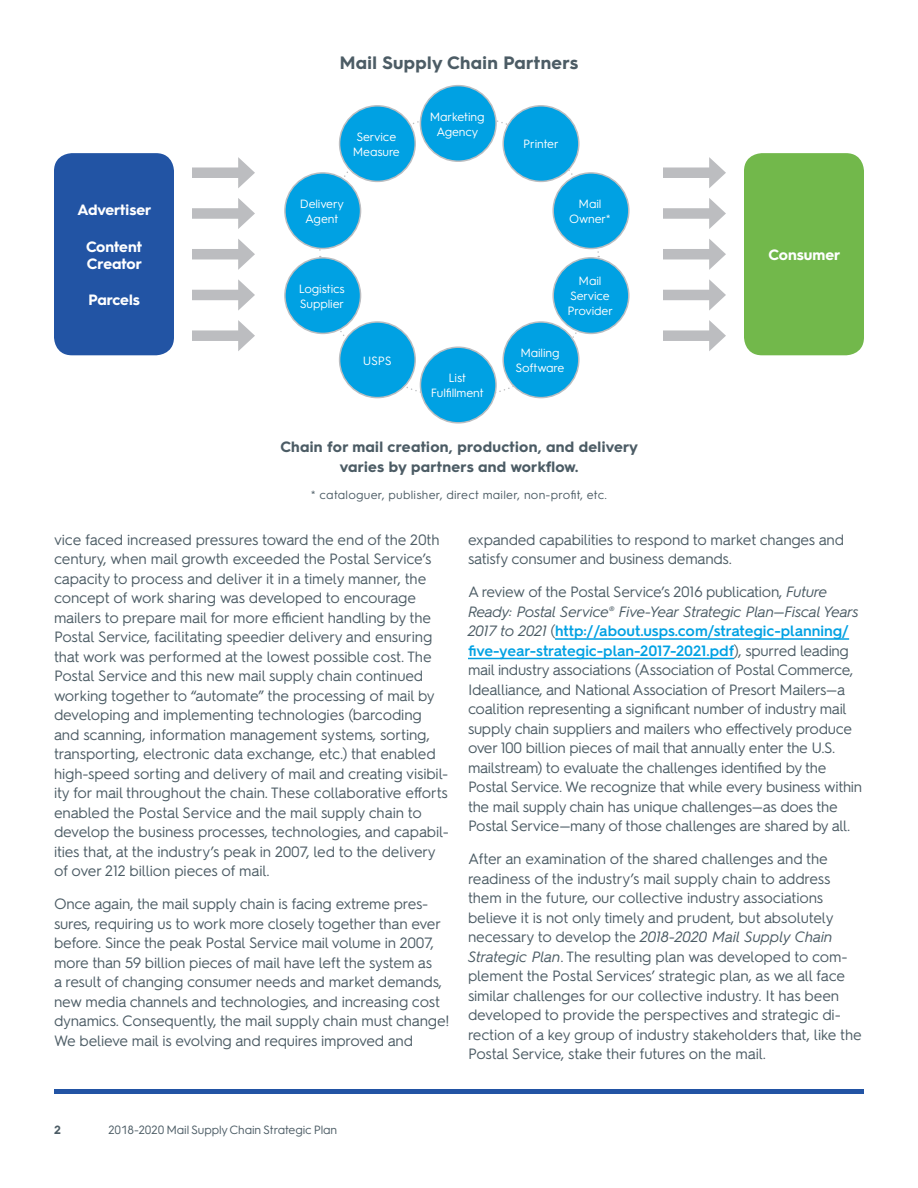
<style>
.page{position:relative;width:918px;height:1188px;background:#fff}
.page>*{position:absolute;margin:0;border:0;box-sizing:border-box;transform-origin:0 0}
.t1{font:700 18px "Hurme Geometric Sans 3";letter-spacing:.02em;color:#4c5c65}
.t2{font:15px/19.5px "Hurme Geometric Sans 3";letter-spacing:-.015em;color:#4c5c65}
.t3{font:700 15px/19.5px "Hurme Geometric Sans 3";letter-spacing:.02em;color:#4c5c65;text-align:center}
.t4{font:700 15px/16.5px "Hurme Geometric Sans 3";color:#fff}
.t5{font:12px/15px "Hurme Geometric Sans 3";letter-spacing:-.01em;color:#fff;text-align:center}
.t6{font:12px "Hurme Geometric Sans 3";letter-spacing:.02em;color:#4c5c65}
.t7{font:12px "Hurme Geometric Sans 3";letter-spacing:-.01em;color:#4c5c65}
.t8{font:700 12px "Hurme Geometric Sans 3";color:#4c5c65}
.s1{font-style:italic}
.s2{font-weight:600;color:#00a1e3}
</style>
<div class="page">
<div style="left:54px;top:1089px;width:810px;height:5px;background:#2254a4"></div>
<hr style="left:555px;top:638px;width:294px;height:2px;background:#00a1e3">
<hr style="left:468px;top:658px;width:266px;height:1px;background:#00a1e3">
<div style="left:54px;top:153px;width:120px;height:202px;background:#2254a4;border-radius:18px"></div>
<div style="left:744px;top:153px;width:120px;height:202px;background:#72b84b;border-radius:18px"></div>
<svg style="left:319px;top:114px;width:281px;height:285px"></svg>
<div style="left:420px;top:86px;width:76px;height:75px;background:#00a1e3;border-radius:50%"></div>
<div style="left:420px;top:85px;width:77px;height:77px;border:2px solid #bcbdc0;border-radius:50%"></div>
<div style="left:503px;top:106px;width:76px;height:75px;background:#00a1e3;border-radius:50%"></div>
<div style="left:502px;top:105px;width:78px;height:77px;border:2px solid #bcbdc0;border-radius:50%"></div>
<div style="left:553px;top:173px;width:76px;height:76px;background:#00a1e3;border-radius:50%"></div>
<div style="left:552px;top:172px;width:78px;height:77px;border:2px solid #bcbdc0;border-radius:50%"></div>
<div style="left:553px;top:258px;width:76px;height:75px;background:#00a1e3;border-radius:50%"></div>
<div style="left:552px;top:257px;width:78px;height:77px;border:2px solid #bcbdc0;border-radius:50%"></div>
<div style="left:503px;top:322px;width:76px;height:76px;background:#00a1e3;border-radius:50%"></div>
<div style="left:502px;top:321px;width:78px;height:77px;border:2px solid #bcbdc0;border-radius:50%"></div>
<div style="left:420px;top:347px;width:76px;height:76px;background:#00a1e3;border-radius:50%"></div>
<div style="left:420px;top:346px;width:77px;height:78px;border:2px solid #bcbdc0;border-radius:50%"></div>
<div style="left:340px;top:322px;width:75px;height:76px;background:#00a1e3;border-radius:50%"></div>
<div style="left:339px;top:321px;width:77px;height:77px;border:2px solid #bcbdc0;border-radius:50%"></div>
<div style="left:285px;top:258px;width:76px;height:75px;background:#00a1e3;border-radius:50%"></div>
<div style="left:284px;top:257px;width:77px;height:77px;border:2px solid #bcbdc0;border-radius:50%"></div>
<div style="left:285px;top:173px;width:76px;height:76px;background:#00a1e3;border-radius:50%"></div>
<div style="left:284px;top:172px;width:77px;height:77px;border:2px solid #bcbdc0;border-radius:50%"></div>
<div style="left:340px;top:106px;width:75px;height:75px;background:#00a1e3;border-radius:50%"></div>
<div style="left:339px;top:105px;width:77px;height:77px;border:2px solid #bcbdc0;border-radius:50%"></div>
<div style="left:192px;top:168px;width:53px;height:10px;background:#bcbdc0"></div>
<svg style="left:238px;top:157px;width:17px;height:31px"></svg>
<div style="left:192px;top:208px;width:53px;height:11px;background:#bcbdc0"></div>
<svg style="left:238px;top:198px;width:17px;height:31px"></svg>
<div style="left:192px;top:249px;width:53px;height:10px;background:#bcbdc0"></div>
<svg style="left:238px;top:239px;width:17px;height:31px"></svg>
<div style="left:192px;top:290px;width:53px;height:10px;background:#bcbdc0"></div>
<svg style="left:238px;top:279px;width:17px;height:32px"></svg>
<div style="left:192px;top:330px;width:53px;height:11px;background:#bcbdc0"></div>
<svg style="left:238px;top:320px;width:17px;height:31px"></svg>
<div style="left:663px;top:168px;width:53px;height:10px;background:#bcbdc0"></div>
<svg style="left:709px;top:157px;width:17px;height:31px"></svg>
<div style="left:663px;top:208px;width:53px;height:11px;background:#bcbdc0"></div>
<svg style="left:709px;top:198px;width:17px;height:31px"></svg>
<div style="left:663px;top:249px;width:53px;height:10px;background:#bcbdc0"></div>
<svg style="left:709px;top:239px;width:17px;height:31px"></svg>
<div style="left:663px;top:290px;width:53px;height:10px;background:#bcbdc0"></div>
<svg style="left:709px;top:279px;width:17px;height:32px"></svg>
<div style="left:663px;top:330px;width:53px;height:11px;background:#bcbdc0"></div>
<svg style="left:709px;top:320px;width:17px;height:31px"></svg>
<p class="t1" style="left:340px;top:50px;width:240px">Mail Supply Chain Partners</p>
<p class="t4" style="left:77px;top:201px;width:75px">Advertiser</p>
<p class="t4" style="left:86px;top:238px;width:58px">Content<br>Creator</p>
<p class="t4" style="left:88px;top:291px;width:53px">Parcels</p>
<p class="t5" style="left:353px;top:128px;width:49px">Service<br>Measure</p>
<p class="t5" style="left:300px;top:196px;width:46px">Delivery<br>Agent</p>
<p class="t5" style="left:299px;top:280px;width:48px;text-align:left">Logistics<br>Supplier</p>
<p class="t5" style="left:363px;top:352px;width:31px">USPS</p>
<p class="t5" style="left:430px;top:108px;width:56px">Marketing<br>Agency</p>
<p class="t5" style="left:431px;top:370px;width:54px">List<br>Fulfillment</p>
<p class="t5" style="left:523px;top:136px;width:37px">Printer</p>
<p class="t5" style="left:569px;top:196px;width:43px">Mail<br>Owner*</p>
<p class="t5" style="left:567px;top:273px;width:47px">Mail<br>Service<br>Provider</p>
<p class="t5" style="left:516px;top:345px;width:50px">Mailing<br>Software</p>
<p class="t3" style="left:280px;top:436px;width:359px">Chain for mail creation, production, and delivery varies by partners and workflow.</p>
<p class="t6" style="left:311px;top:486px;width:298px">* cataloguer, publisher, direct mailer, non-profit, etc.</p>
<p class="t4" style="left:769px;top:246px;width:73px">Consumer</p>
<p class="t2" style="left:54px;top:529px;width:396px">vice faced increased pressures toward the end of the 20th century, when mail growth exceeded the Postal Service’s capacity to process and deliver it in a timely manner, the concept of work sharing was developed to encourage mailers to prepare mail for more efficient handling by the Postal Service, facilitating speedier delivery and ensuring that work was performed at the lowest possible cost. The Postal Service and this new mail supply chain continued working together to “automate” the processing of mail by developing and implementing technologies (barcoding and scanning, information management systems, sorting, transporting, electronic data exchange, etc.) that enabled high-speed sorting and delivery of mail and creating visibil&shy;ity for mail throughout the chain. These collaborative efforts enabled the Postal Service and the mail supply chain to develop the business processes, technologies, and capabil&shy;ities that, at the industry’s peak in 2007, led to the delivery of over 212 billion pieces of mail.</p>
<p class="t2" style="left:54px;top:893px;width:397px">Once again, the mail supply chain is facing extreme pres&shy;sures, requiring us to work more closely together than ever before. Since the peak Postal Service mail volume in 2007, more than 59 billion pieces of mail have left the system as<br>a result of changing consumer needs and market demands, new media channels and technologies, and increasing cost dynamics. Consequently, the mail supply chain must change!<br>We believe mail is evolving and requires improved and</p>
<p class="t2" style="left:468px;top:529px;width:378px">expanded capabilities to respond to market changes and satisfy consumer and business demands.</p>
<p class="t2" style="left:468px;top:581px;width:396px">A review of the Postal Service’s 2016 publication, <span class="s1">Future Ready: Postal Service® Five-Year Strategic Plan—Fiscal Years 2017 to 2021</span> (<span class="s2">http://about.usps.com/strategic-planning/ five-year-strategic-plan-2017-2021.pdf</span>), spurred leading mail industry associations (Association of Postal Commerce, Idealliance, and National Association of Presort Mailers—a coalition representing a significant number of industry mail supply chain suppliers and mailers who effectively produce over 100 billion pieces of mail that annually enter the U.S. mailstream) to evaluate the challenges identified by the Postal Service. We recognize that while every business within the mail supply chain has unique challenges—as does the Postal Service—many of those challenges are shared by all.</p>
<p class="t2" style="left:468px;top:848px;width:395px">After an examination of the shared challenges and the readiness of the industry’s mail supply chain to address them in the future, our collective industry associations believe it is not only timely and prudent, but absolutely necessary to develop the <span class="s1">2018-2020 Mail Supply Chain Strategic Plan</span>. The resulting plan was developed to com&shy;plement the Postal Services’ strategic plan, as we all face similar challenges for our collective industry. It has been developed to provide the perspectives and strategic di&shy;rection of a key group of industry stakeholders that, like the Postal Service, stake their futures on the mail.</p>
<p class="t8" style="left:54px;top:1122px;width:8px">2</p>
<p class="t7" style="left:108px;top:1122px;width:231px">2018-2020 Mail Supply Chain Strategic Plan</p>
</div>
